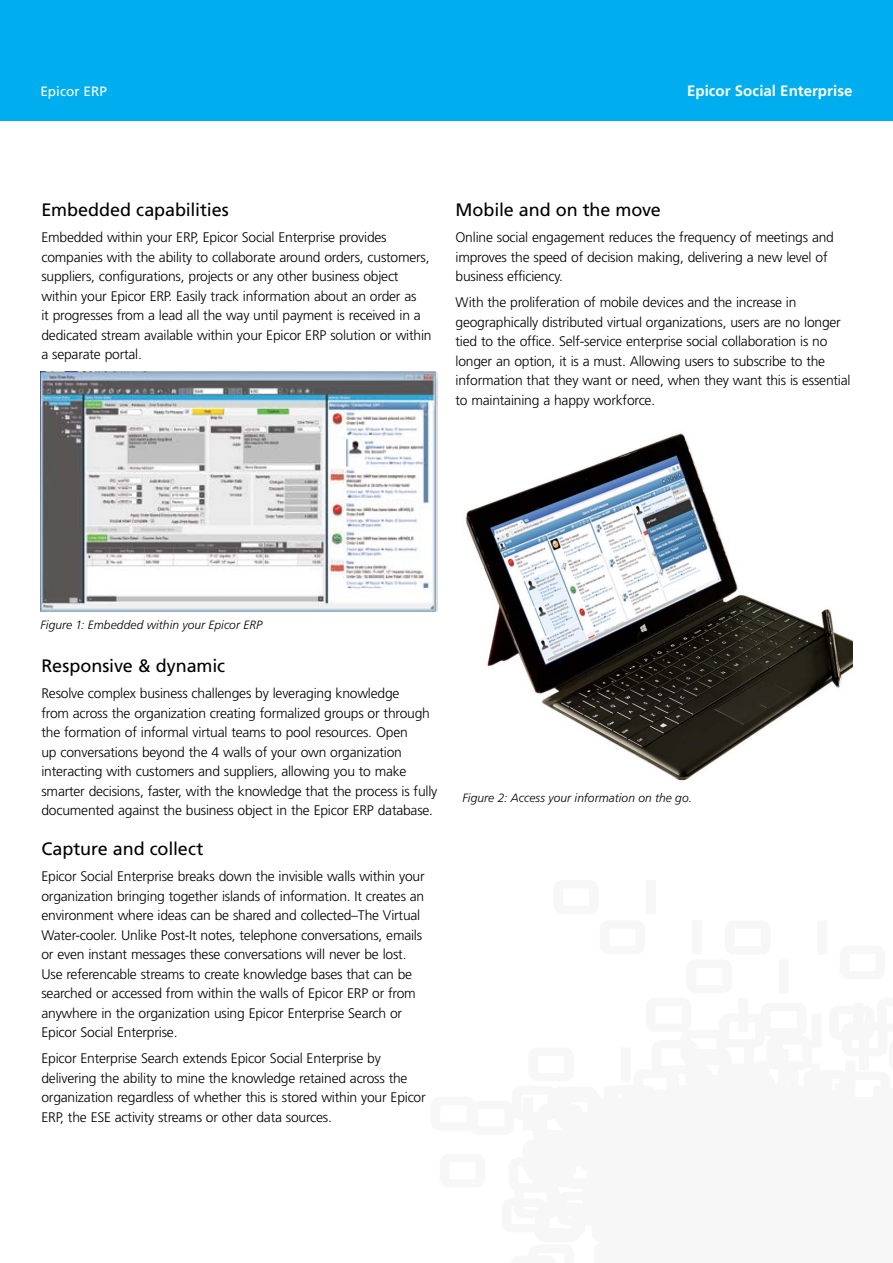
<style>
.page{position:relative;width:893px;height:1263px;background:#fff}
.page>*{position:absolute;margin:0;border:0;box-sizing:border-box;transform-origin:0 0}
.Body_Heading{font:18px "Frutiger LT Std";letter-spacing:-.005em;color:#000}
.Product_Name_Header{font:700 15px "Frutiger LT Std";letter-spacing:.005em;color:#fff}
.Body_Copy{font:300 13.8px/19.5px "Frutiger LT Std";letter-spacing:-.015em;color:#000}
.Product_Name_Header-2{font:13.5px "Frutiger LT Std";letter-spacing:.005em;color:#fff}
.Caption_and_Notes{font:italic 300 12px "Frutiger LT Std";letter-spacing:.005em;color:#000}
</style>
<div class="page">
<div style="left:0;top:0;width:893px;height:121px;background:#00aeef"></div>
<img style="left:40px;top:372px;width:397px;height:241px">
<img style="left:465px;top:433px;width:388px;height:348px">
<p class="Product_Name_Header-2" style="left:40px;top:83px;width:68px">Epicor ERP</p>
<p class="Product_Name_Header" style="left:687px;top:82px;width:167px">Epicor Social Enterprise</p>
<p class="Body_Heading" style="left:41px;top:199px;width:189px">Embedded capabilities</p>
<p class="Body_Copy" style="left:41px;top:228px;width:392px">Embedded within your ERP, Epicor Social Enterprise provides companies with the ability to collaborate around orders, customers, suppliers, configurations, projects or any other business object within your Epicor ERP. Easily track information about an order as<br>it progresses from a lead all the way until payment is received in a dedicated stream available within your Epicor ERP solution or within a separate portal.</p>
<p class="Body_Heading" style="left:455px;top:199px;width:207px">Mobile and on the move</p>
<p class="Body_Copy" style="left:455px;top:228px;width:380px">Online social engagement reduces the frequency of meetings and improves the speed of decision making, delivering a new level of business efficiency.</p>
<p class="Body_Copy" style="left:455px;top:293px;width:397px">With the proliferation of mobile devices and the increase in geographically distributed virtual organizations, users are no longer tied to the office. Self-service enterprise social collaboration is no longer an option, it is a must. Allowing users to subscribe to the information that they want or need, when they want this is essential to maintaining a happy workforce.</p>
<p class="Caption_and_Notes" style="left:40px;top:618px;width:223px">Figure 1: Embedded within your Epicor ERP</p>
<p class="Body_Heading" style="left:41px;top:655px;width:185px">Responsive &amp; dynamic</p>
<p class="Body_Copy" style="left:41px;top:684px;width:397px">Resolve complex business challenges by leveraging knowledge<br>from across the organization creating formalized groups or through the formation of informal virtual teams to pool resources. Open<br>up conversations beyond the 4 walls of your own organization interacting with customers and suppliers, allowing you to make smarter decisions, faster, with the knowledge that the process is fully documented against the business object in the Epicor ERP database.</p>
<p class="Body_Heading" style="left:41px;top:838px;width:164px">Capture and collect</p>
<p class="Body_Copy" style="left:41px;top:867px;width:385px">Epicor Social Enterprise breaks down the invisible walls within your organization bringing together islands of information. It creates an environment where ideas can be shared and collected–The Virtual Water-cooler. Unlike Post-It notes, telephone conversations, emails or even instant messages these conversations will never be lost.<br>Use referencable streams to create knowledge bases that can be searched or accessed from within the walls of Epicor ERP or from anywhere in the organization using Epicor Enterprise Search or Epicor Social Enterprise.</p>
<p class="Body_Copy" style="left:41px;top:1049px;width:386px">Epicor Enterprise Search extends Epicor Social Enterprise by delivering the ability to mine the knowledge retained across the organization regardless of whether this is stored within your Epicor ERP, the ESE activity streams or other data sources.</p>
<p class="Caption_and_Notes" style="left:463px;top:791px;width:231px">Figure 2: Access your information on the go.</p>
</div>
